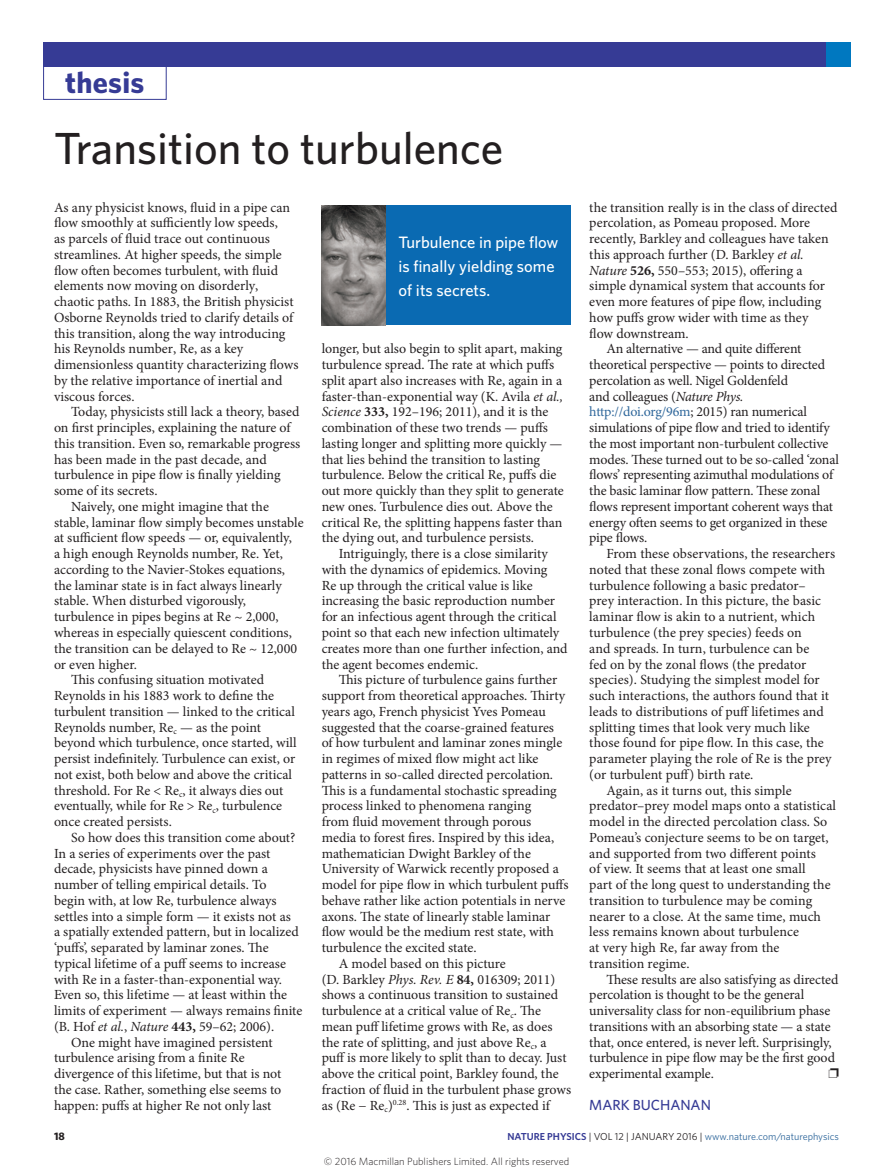
<style>
.page{position:relative;width:893px;height:1174px;background:#fff}
.page>*{position:absolute;margin:0;border:0;box-sizing:border-box;transform-origin:0 0}
.Title{font:500 45px "Whitney";color:#231f20}
.t1{font:700 30px "Whitney";letter-spacing:.01em;color:#363b95}
.Pull_quote_in_box{font:500 16.5px/24px "Whitney";color:#fff}
.Author{font:500 14.7px "Whitney";letter-spacing:-.005em;color:#363b95}
.Body_text{font:13.95px/15.8px "Minion Pro";color:#231f20}
.Body_first{font:13.95px/15.8px "Minion Pro";color:#231f20}
.t2{font:700 10.8px "Whitney";color:#231f20}
.t3{font:300 10.5px "Whitney";color:#231f20}
.t4{font:10.2px "Whitney";color:#2f679b}
.s1{font-style:italic}
.s2{font-weight:700}
.s3{color:#2f679b}
.s4{font-weight:600;color:#363b95}
.s5{color:#231f20}
</style>
<div class="page">
<div style="left:43px;top:66px;width:124px;height:34px;border:1px solid #363b95"></div>
<div style="left:43px;top:43px;width:806px;height:24px;background:#363b95"></div>
<div style="left:826px;top:43px;width:24px;height:24px;background:#0078c0"></div>
<div style="left:322px;top:205px;width:249px;height:120px;background:#0a6ab2"></div>
<img style="left:322px;top:205px;width:64px;height:120px">
<h2 class="t1" style="left:65px;top:62px;width:81px">thesis</h2>
<p class="Title" style="left:54px;top:118px;width:451px">Transition to turbulence</p>
<p class="Body_first" style="left:54px;top:199px;width:246px">As any physicist knows, fluid in a pipe can flow smoothly at sufficiently low speeds,<br>as parcels of fluid trace out continuous streamlines. At higher speeds, the simple flow often becomes turbulent, with fluid elements now moving on disorderly, chaotic paths. In 1883, the British physicist Osborne Reynolds tried to clarify details of this transition, along the way introducing his Reynolds number, Re, as a key dimensionless quantity characterizing flows by the relative importance of inertial and viscous forces.</p>
<p class="Body_text" style="left:54px;top:404px;width:248px;text-indent:17px">Today, physicists still lack a theory, based on first principles, explaining the nature of this transition. Even so, remarkable progress has been made in the past decade, and turbulence in pipe flow is finally yielding some of its secrets.</p>
<p class="Body_text" style="left:54px;top:498px;width:251px;text-indent:17px">Naively, one might imagine that the stable, laminar flow simply becomes unstable at sufficient flow speeds — or, equivalently,<br>a high enough Reynolds number, Re. Yet, according to the Navier-Stokes equations, the laminar state is in fact always linearly stable. When disturbed vigorously, turbulence in pipes begins at Re ~ 2,000, whereas in especially quiescent conditions, the transition can be delayed to Re ~ 12,000 or even higher.</p>
<p class="Body_text" style="left:54px;top:672px;width:244px;text-indent:17px">This confusing situation motivated Reynolds in his 1883 work to define the turbulent transition — linked to the critical Reynolds number, Re<sub>c</sub> — as the point beyond which turbulence, once started, will persist indefinitely. Turbulence can exist, or not exist, both below and above the critical threshold. For Re &lt; Re<sub>c</sub>, it always dies out eventually, while for Re &gt; Re<sub>c</sub>, turbulence once created persists.</p>
<p class="Body_text" style="left:54px;top:829px;width:250px;text-indent:17px">So how does this transition come about?<br>In a series of experiments over the past decade, physicists have pinned down a number of telling empirical details. To<br>begin with, at low Re, turbulence always settles into a simple form — it exists not as<br>a spatially extended pattern, but in localized ‘puffs’, separated by laminar zones. The typical lifetime of a puff seems to increase with Re in a faster-than-exponential way.<br>Even so, this lifetime — at least within the limits of experiment — always remains finite (B. Hof <span class="s1">et al.</span>, <span class="s1">Nature</span> <span class="s2">443,</span> 59–62; 2006).</p>
<p class="Body_text" style="left:54px;top:1034px;width:229px;text-indent:17px">One might have imagined persistent turbulence arising from a finite Re divergence of this lifetime, but that is not the case. Rather, something else seems to happen: puffs at higher Re not only last</p>
<p class="Pull_quote_in_box" style="left:398px;top:230px;width:161px">Turbulence in pipe flow is finally yielding some of its secrets.</p>
<p class="Body_text" style="left:322px;top:341px;width:244px">longer, but also begin to split apart, making turbulence spread. The rate at which puffs split apart also increases with Re, again in a faster-than-exponential way (K. Avila <span class="s1">et al., Science</span> <span class="s2">333,</span> 192–196; 2011), and it is the combination of these two trends — puffs lasting longer and splitting more quickly — that lies behind the transition to lasting turbulence. Below the critical Re, puffs die out more quickly than they split to generate new ones. Turbulence dies out. Above the critical Re, the splitting happens faster than the dying out, and turbulence persists.</p>
<p class="Body_text" style="left:322px;top:546px;width:247px;text-indent:17px">Intriguingly, there is a close similarity with the dynamics of epidemics. Moving<br>Re up through the critical value is like increasing the basic reproduction number for an infectious agent through the critical point so that each new infection ultimately creates more than one further infection, and the agent becomes endemic.</p>
<p class="Body_text" style="left:322px;top:672px;width:248px;text-indent:17px">This picture of turbulence gains further support from theoretical approaches. Thirty years ago, French physicist Yves Pomeau suggested that the coarse-grained features of how turbulent and laminar zones mingle in regimes of mixed flow might act like patterns in so-called directed percolation.<br>This is a fundamental stochastic spreading process linked to phenomena ranging<br>from fluid movement through porous media to forest fires. Inspired by this idea, mathematician Dwight Barkley of the University of Warwick recently proposed a model for pipe flow in which turbulent puffs behave rather like action potentials in nerve axons. The state of linearly stable laminar flow would be the medium rest state, with turbulence the excited state.</p>
<p class="Body_text" style="left:322px;top:955px;width:251px;text-indent:17px">A model based on this picture<br>(D. Barkley <span class="s1">Phys. Rev. E</span> <span class="s2">84,</span> 016309; 2011) shows a continuous transition to sustained turbulence at a critical value of Re<sub>c</sub>. The mean puff lifetime grows with Re, as does the rate of splitting, and just above Re<sub>c</sub>, a puff is more likely to split than to decay. Just above the critical point, Barkley found, the fraction of fluid in the turbulent phase grows as (Re − Re<sub>c</sub>)<sup>0.28</sup>. This is just as expected if</p>
<p class="Body_text" style="left:589px;top:199px;width:250px">the transition really is in the class of directed percolation, as Pomeau proposed. More recently, Barkley and colleagues have taken this approach further (D. Barkley <span class="s1">et al.<br>Nature</span> <span class="s2">526,</span> 550–553; 2015), offering a simple dynamical system that accounts for even more features of pipe flow, including how puffs grow wider with time as they<br>flow downstream.</p>
<p class="Body_text" style="left:589px;top:341px;width:251px;text-indent:17px">An alternative — and quite different theoretical perspective — points to directed percolation as well. Nigel Goldenfeld<br>and colleagues (<span class="s1">Nature Phys. </span><span class="s3">http://doi.org/96m</span>; 2015) ran numerical simulations of pipe flow and tried to identify the most important non-turbulent collective modes. These turned out to be so-called ‘zonal flows’ representing azimuthal modulations of the basic laminar flow pattern. These zonal flows represent important coherent ways that energy often seems to get organized in these pipe flows.</p>
<p class="Body_text" style="left:589px;top:546px;width:247px;text-indent:17px">From these observations, the researchers noted that these zonal flows compete with turbulence following a basic predator–<br>prey interaction. In this picture, the basic laminar flow is akin to a nutrient, which turbulence (the prey species) feeds on<br>and spreads. In turn, turbulence can be<br>fed on by the zonal flows (the predator species). Studying the simplest model for such interactions, the authors found that it leads to distributions of puff lifetimes and splitting times that look very much like those found for pipe flow. In this case, the parameter playing the role of Re is the prey (or turbulent puff) birth rate.</p>
<p class="Body_text" style="left:589px;top:782px;width:248px;text-indent:17px">Again, as it turns out, this simple predator–prey model maps onto a statistical model in the directed percolation class. So Pomeau’s conjecture seems to be on target, and supported from two different points<br>of view. It seems that at least one small<br>part of the long quest to understanding the transition to turbulence may be coming nearer to a close. At the same time, much less remains known about turbulence<br>at very high Re, far away from the transition regime.</p>
<p class="Body_text" style="left:589px;top:971px;width:251px;text-indent:17px">These results are also satisfying as directed percolation is thought to be the general universality class for non-equilibrium phase transitions with an absorbing state — a state that, once entered, is never left. Surprisingly, turbulence in pipe flow may be the first good experimental example.</p>
<p class="Author" style="left:589px;top:1094px;width:123px">MARK BUCHANAN</p>
<p class="t2" style="left:54px;top:1129px;width:12px">18</p>
<p class="t4" style="left:507px;top:1129px;width:333px"><span class="s4">NATURE PHYSICS</span> <span class="s5">| VOL 12 | JANUARY 2016 |</span> www.nature.com/naturephysics</p>
<p class="t3" style="left:324px;top:1154px;width:247px">© 2016 Macmillan Publishers Limited. All rights reserved</p>
</div>
